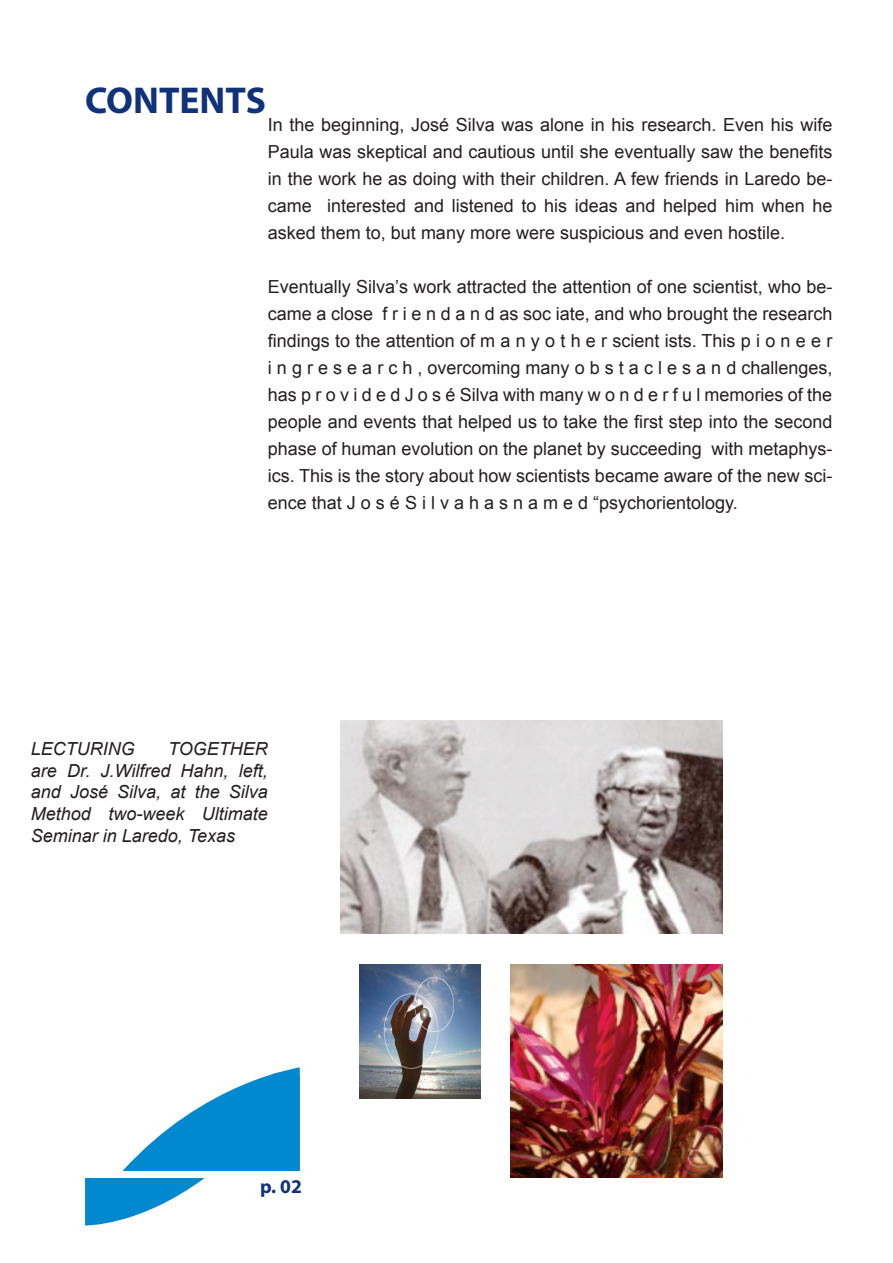
<style>
.page{position:relative;width:893px;height:1263px;background:#fff}
.page>*{position:absolute;margin:0;border:0;box-sizing:border-box;transform-origin:0 0}
.t1{font:700 37.5px "Myriad Pro";color:#0f327b}
.t2{font:700 19.5px "Myriad Pro";color:#0f327b}
.t3{font:18px/27px "Arial";color:#231f20;text-align:justify}
.t4{font:italic 18px/21.6px "Arial";color:#231f20;text-align:justify}
</style>
<div class="page">
<img style="left:340px;top:720px;width:383px;height:213px">
<img style="left:510px;top:965px;width:213px;height:212px">
<img style="left:359px;top:965px;width:121px;height:133px">
<svg style="left:123px;top:1067px;width:177px;height:104px"></svg>
<svg style="left:85px;top:1178px;width:120px;height:48px"></svg>
<p class="t1" style="left:85px;top:76px;width:182px">CONTENTS</p>
<p class="t3" style="left:268px;top:111px;width:566px">In the beginning, José Silva was alone in his research. Even his wife Paula was skeptical and cautious until she eventually saw the benefits in the work he as doing with their children. A few friends in Laredo be&shy;came interested and listened to his ideas and helped him when he asked them to, but many more were suspicious and even hostile.</p>
<p class="t3" style="left:268px;top:273px;width:566px">Eventually Silva’s work attracted the attention of one scientist, who be&shy;came a close f r i e n d a n d as soc iate, and who brought the research findings to the attention of m a n y o t h e r scient ists. This p i o n e e r i n g r e s e a r c h , overcoming many o b s t a c l e s a n d challenges, has p r o v i d e d J o s é Silva with many w o n d e r f u l memories of the people and events that helped us to take the first step into the second phase of human evolution on the planet by succeeding with metaphys&shy;ics. This is the story about how scientists became aware of the new sci&shy;ence that J o s é S i l v a h a s n a m e d “psychorientology.</p>
<p class="t4" style="left:31px;top:738px;width:106px">LECTURING</p>
<p class="t4" style="left:31px;top:738px;width:239px;text-indent:137px">TOGETHER are Dr. J.Wilfred Hahn, left, and José Silva, at the Silva Method two-week Ultimate Seminar in Laredo, Texas</p>
<p class="t2" style="left:260px;top:1173px;width:43px">p. 02</p>
</div>
